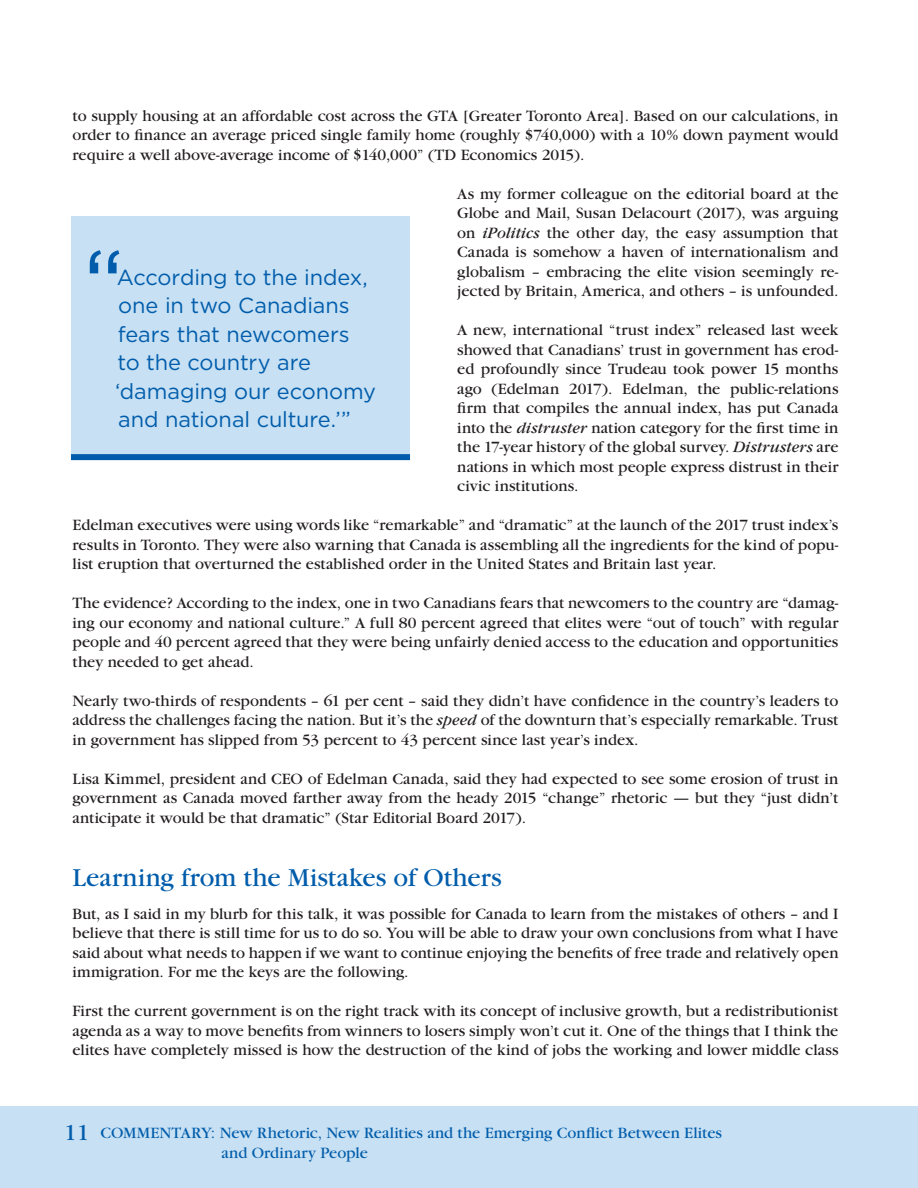
<style>
.page{position:relative;width:918px;height:1188px;background:#fff}
.page>*{position:absolute;margin:0;border:0;box-sizing:border-box;transform-origin:0 0}
.t1{font:102px "Gotham";color:#015dab;scale:.9 1}
.t2{font:27px "Garamond";letter-spacing:.005em;color:#015dab}
.t3{font:24px "Garamond";color:#015dab}
.t4{font:21.75px/28.5px "Gotham";letter-spacing:-.005em;color:#015dab}
.t5{font:16.5px/19.5px "Garamond";color:#231f20;text-align:justify}
.t6{font:16.5px/19.5px "Garamond";color:#015dab}
.s1{font-style:italic}
</style>
<div class="page">
<div style="left:0;top:1106px;width:918px;height:82px;background:#c7e0f3"></div>
<div style="left:71px;top:217px;width:339px;height:242px;background:#c7e0f3"></div>
<div style="left:71px;top:454px;width:339px;height:6px;background:#015dab"></div>
<p class="t5" style="left:73px;top:106px;width:767px">to supply housing at an affordable cost across the GTA [Greater Toronto Area]. Based on our calculations, in order to finance an average priced single family home (roughly $740,000) with a 10% down payment would require a well above-average income of $140,000” (TD Economics 2015).</p>
<p class="t5" style="left:457px;top:184px;width:383px">As my former colleague on the editorial board at the Globe and Mail, Susan Delacourt (2017), was arguing on <span class="s1">iPolitics</span> the other day, the easy assumption that Canada is somehow a haven of internationalism and globalism – embracing the elite vision seemingly re&shy;jected by Britain, America, and others – is unfounded.</p>
<p class="t5" style="left:457px;top:320px;width:383px">A new, international “trust index” released last week showed that Canadians’ trust in government has erod&shy;ed profoundly since Trudeau took power 15 months ago (Edelman 2017). Edelman, the public-relations firm that compiles the annual index, has put Canada into the <span class="s1">distruster</span> nation category for the first time in the 17-year history of the global survey. <span class="s1">Distrusters</span> are nations in which most people express distrust in their civic institutions.</p>
<p class="t5" style="left:73px;top:515px;width:767px">Edelman executives were using words like “remarkable” and “dramatic” at the launch of the 2017 trust index’s results in Toronto. They were also warning that Canada is assembling all the ingredients for the kind of popu&shy;list eruption that overturned the established order in the United States and Britain last year.</p>
<p class="t5" style="left:73px;top:593px;width:767px">The evidence? According to the index, one in two Canadians fears that newcomers to the country are “damag&shy;ing our economy and national culture.” A full 80 percent agreed that elites were “out of touch” with regular people and 40 percent agreed that they were being unfairly denied access to the education and opportunities they needed to get ahead.</p>
<p class="t5" style="left:73px;top:691px;width:767px">Nearly two-thirds of respondents – 61 per cent – said they didn’t have confidence in the country’s leaders to address the challenges facing the nation. But it’s the <span class="s1">speed</span> of the downturn that’s especially remarkable. Trust in government has slipped from 53 percent to 43 percent since last year’s index.</p>
<p class="t5" style="left:73px;top:769px;width:768px">Lisa Kimmel, president and CEO of Edelman Canada, said they had expected to see some erosion of trust in government as Canada moved farther away from the heady 2015 “change” rhetoric — but they “just didn’t anticipate it would be that dramatic” (Star Editorial Board 2017).</p>
<h1 class="t1" style="left:83px;top:221px;width:47px">“</h1>
<h3 class="t4" style="left:115px;top:262px;width:262px">According to the index, one in two Canadians fears that newcomers<br>to the country are ‘damaging our economy and national culture.’”</h3>
<h2 class="t2" style="left:73px;top:863px;width:431px">Learning from the Mistakes of Others</h2>
<p class="t5" style="left:73px;top:904px;width:768px">But, as I said in my blurb for this talk, it was possible for Canada to learn from the mistakes of others – and I believe that there is still time for us to do so. You will be able to draw your own conclusions from what I have said about what needs to happen if we want to continue enjoying the benefits of free trade and relatively open immigration. For me the keys are the following.</p>
<p class="t5" style="left:73px;top:1001px;width:767px">First the current government is on the right track with its concept of inclusive growth, but a redistributionist agenda as a way to move benefits from winners to losers simply won’t cut it. One of the things that I think the elites have completely missed is how the destruction of the kind of jobs the working and lower middle class</p>
<h3 class="t3" style="left:64px;top:1120px;width:27px">11</h3>
<p class="t6" style="left:222px;top:1124px;width:502px;text-indent:-121px">Commentary: New Rhetoric, New Realities and the Emerging Conflict Between Elites and Ordinary People</p>
</div>
